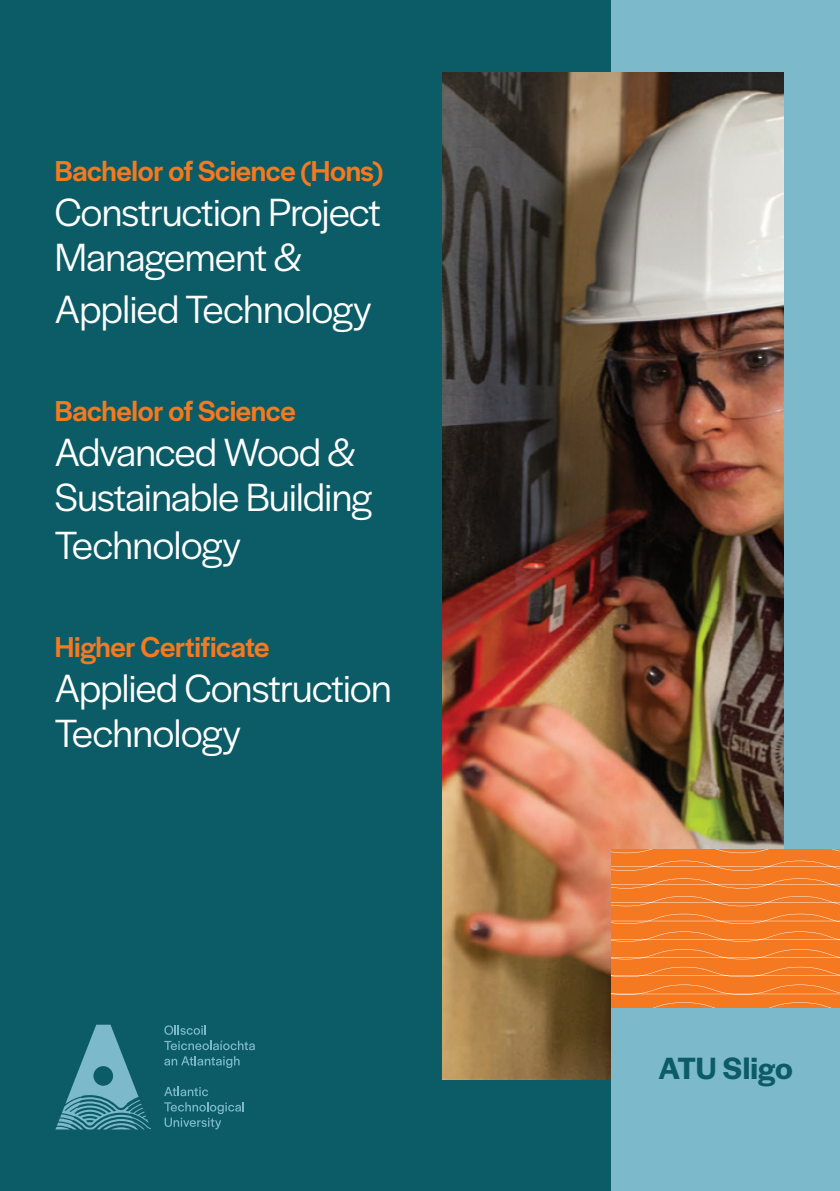
<style>
.page{position:relative;width:840px;height:1191px;background:#fff}
.page>*{position:absolute;margin:0;border:0;box-sizing:border-box;transform-origin:0 0}
.t1{font:41px/45px "Halyard Display";letter-spacing:-.015em;color:#fff}
.t2{font:600 32px "Halyard Display";color:#0b5c66}
.t3{font:500 30px "Halyard Display";letter-spacing:-.01em;color:#f47921}
</style>
<div class="page">
<div style="left:0;top:0;width:839px;height:1191px;background:#0b5c66"></div>
<div style="left:611px;top:0;width:228px;height:1191px;background:#7cb9ca"></div>
<img style="left:442px;top:72px;width:340px;height:1007px">
<svg style="left:611px;top:850px;width:228px;height:159px;background:#f37f2c"></svg>
<svg style="left:55px;top:1024px;width:96px;height:105px"></svg>
<svg style="left:164px;top:1025px;width:42px;height:9px"></svg>
<svg style="left:164px;top:1040px;width:90px;height:10px"></svg>
<svg style="left:164px;top:1056px;width:75px;height:12px"></svg>
<svg style="left:164px;top:1086px;width:44px;height:10px"></svg>
<svg style="left:164px;top:1102px;width:80px;height:27px"></svg>
<div style="left:611px;top:1009px;width:228px;height:110px;background:#7cb9ca"></div>
<p class="t3" style="left:55px;top:150px;width:329px">Bachelor of Science (Hons)</p>
<p class="t1" style="left:55px;top:187px;width:327px">Construction Project<br>Management &amp;</p>
<p class="t1" style="left:55px;top:284px;width:318px">Applied Technology</p>
<p class="t3" style="left:55px;top:390px;width:242px">Bachelor of Science</p>
<p class="t1" style="left:55px;top:427px;width:319px;line-height:46.6px">Advanced Wood &amp;<br>Sustainable Building<br>Technology</p>
<p class="t3" style="left:55px;top:626px;width:216px">Higher Certificate</p>
<p class="t1" style="left:55px;top:663px;width:338px">Applied Construction<br>Technology</p>
<p class="t2" style="left:658px;top:1045px;width:136px">ATU Sligo</p>
</div>
